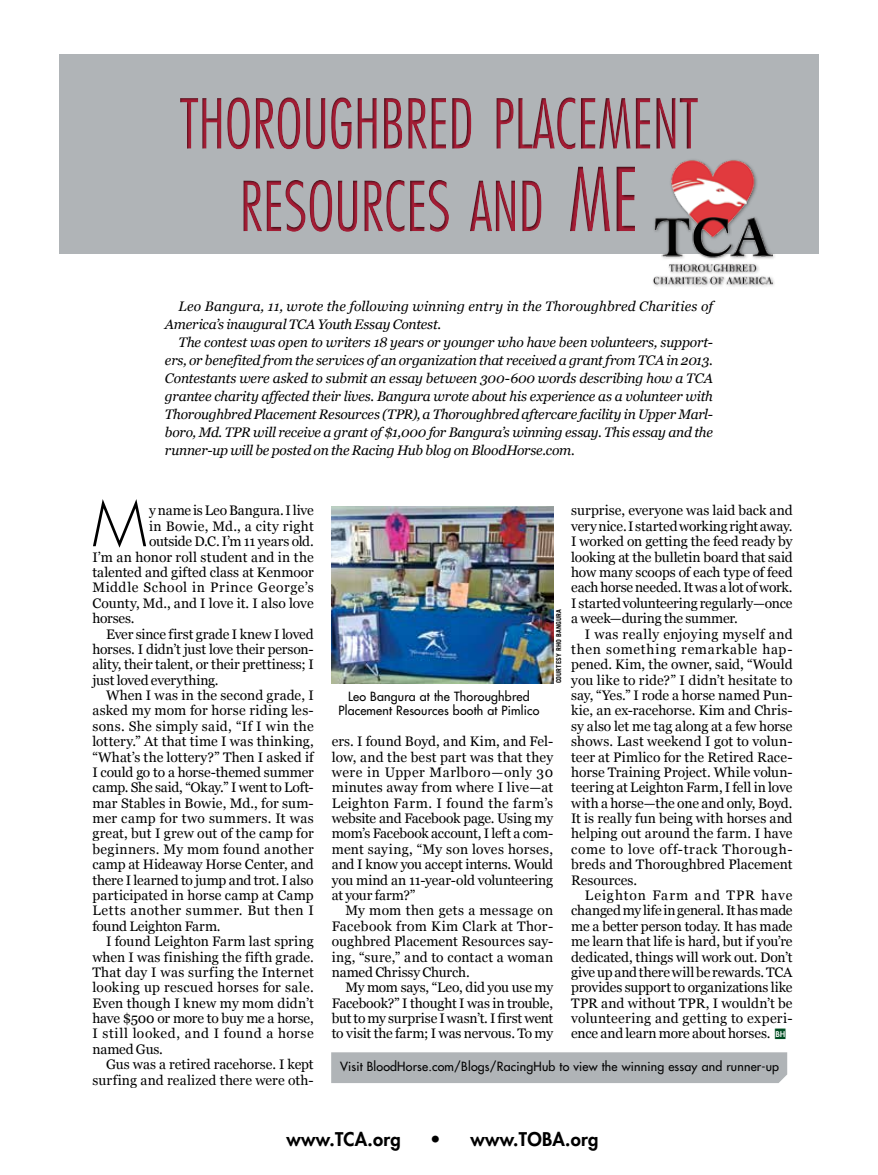
<style>
.page{position:relative;width:878px;height:1175px;background:#fff}
.page>*{position:absolute;margin:0;border:0;box-sizing:border-box;transform-origin:0 0}
.t1{font:300 condensed 67.05px/82.5px "Futura Std";color:#a51e36;text-align:center;scale:.91 1}
.t2{font:300 60.45px "Futura Std";color:#000}
.t3{font:800 18.3px "Futura Std";letter-spacing:.015em;color:#000}
.t4{font:13.8px/15.5px "Georgia";color:#000;text-align:justify}
.t5{font:italic 13.8px/18px "Georgia";letter-spacing:-.005em;color:#000}
.t6{font:13.8px "Georgia";letter-spacing:-.02em;color:#000}
.t7{font:13.8px "Georgia";letter-spacing:.02em;color:#000}
.t8{font:13.8px "Georgia";letter-spacing:.025em;color:#000}
.t9{font:13.8px "Georgia";letter-spacing:-.025em;color:#000}
.t10{font:13.8px "Georgia";letter-spacing:.05em;color:#000}
.t11{font:13.8px "Georgia";letter-spacing:.04em;color:#000}
.t12{font:13.8px "Georgia";letter-spacing:.035em;color:#000}
.t13{font:500 12.3px/14.2px "Futura Std";letter-spacing:.015em;color:#000;text-align:center}
.t14{font:700 6.75px "Trade Gothic LT Std";letter-spacing:.015em;color:#000}
.s1{font-size:85.5px}
.s2{font-family:"BH End Story";font-size:10.5px;color:#004d22}
</style>
<div class="page">
<div style="left:59px;top:54px;width:760px;height:205px;background:#000;opacity:.55"></div>
<div style="left:331px;top:1052px;width:456px;height:31px;background:#b0b4b7"></div>
<div style="left:651px;top:158px;width:126px;height:130px;background:#000;opacity:.4"></div>
<img style="left:653px;top:160px;width:120px;height:125px">
<img style="left:331px;top:506px;width:222px;height:177px">
<h1 class="t1" style="left:180px;top:83px;width:571px">THOROUGHBRED PLACEMENT<br>RESOURCES AND <span class="s1">ME</span></h1>
<p class="t5" style="left:165px;top:298px;width:549px;text-indent:14px">Leo Bangura, 11, wrote the following winning entry in the Thoroughbred Charities of<br>America’s inaugural TCA Youth Essay Contest.</p>
<p class="t5" style="left:165px;top:334px;width:549px;text-align:justify;text-indent:14px">The contest was open to writers 18 years or younger who have been volunteers, support&shy;ers, or benefited from the services of an organization that received a grant from TCA in 2013.<br>Contestants were asked to submit an essay between 300-600 words describing how a TCA grantee charity affected their lives. Bangura wrote about his experience as a volunteer with Thoroughbred Placement Resources (TPR), a Thoroughbred aftercare facility in Upper Marl&shy;boro, Md. TPR will receive a grant of $1,000 for Bangura’s winning essay. This essay and the runner-up will be posted on the Racing Hub blog on BloodHorse.com.</p>
<h2 class="t2" style="left:92px;top:487px;width:56px">M</h2>
<p class="t4" style="left:149px;top:503px;width:166px">y name is Leo Bangura. I live</p>
<p class="t8" style="left:149px;top:518px;width:166px">in Bowie, Md., a city right</p>
<p class="t6" style="left:149px;top:533px;width:166px">outside D.C. I’m 11 years old.</p>
<p class="t4" style="left:92px;top:549px;width:223px">I’m an honor roll student and in the</p>
<p class="t4" style="left:92px;top:565px;width:223px">talented and gifted class at Kenmoor</p>
<p class="t10" style="left:92px;top:579px;width:223px">Middle School in Prince George’s</p>
<p class="t4" style="left:92px;top:595px;width:223px">County, Md., and I love it. I also love</p>
<p class="t4" style="left:92px;top:611px;width:44px">horses.</p>
<p class="t4" style="left:106px;top:626px;width:209px">Ever since first grade I knew I loved</p>
<p class="t4" style="left:92px;top:641px;width:223px">horses. I didn’t just love their person-</p>
<p class="t4" style="left:92px;top:657px;width:223px">ality, their talent, or their prettiness; I</p>
<p class="t4" style="left:92px;top:672px;width:128px">just loved everything.</p>
<p class="t4" style="left:106px;top:688px;width:209px">When I was in the second grade, I</p>
<p class="t4" style="left:92px;top:703px;width:223px">asked my mom for horse riding les-</p>
<p class="t8" style="left:92px;top:717px;width:223px">sons. She simply said, “If I win the</p>
<p class="t4" style="left:92px;top:734px;width:223px">lottery.” At that time I was thinking,</p>
<p class="t4" style="left:92px;top:749px;width:223px">“What’s the lottery?” Then I asked if</p>
<p class="t6" style="left:92px;top:764px;width:223px">I could go to a horse-themed summer</p>
<p class="t6" style="left:92px;top:779px;width:223px">camp. She said, “Okay.” I went to Loft-</p>
<p class="t4" style="left:92px;top:795px;width:223px">mar Stables in Bowie, Md., for sum-</p>
<p class="t7" style="left:92px;top:810px;width:223px">mer camp for two summers. It was</p>
<p class="t4" style="left:92px;top:826px;width:223px">great, but I grew out of the camp for</p>
<p class="t7" style="left:92px;top:840px;width:223px">beginners. My mom found another</p>
<p class="t4" style="left:92px;top:857px;width:223px">camp at Hideaway Horse Center, and</p>
<p class="t4" style="left:92px;top:872px;width:223px">there I learned to jump and trot. I also</p>
<p class="t4" style="left:92px;top:887px;width:223px">participated in horse camp at Camp</p>
<p class="t12" style="left:92px;top:902px;width:223px">Letts another summer. But then I</p>
<p class="t9" style="left:92px;top:917px;width:130px">found Leighton Farm.</p>
<p class="t4" style="left:106px;top:934px;width:209px">I found Leighton Farm last spring</p>
<p class="t4" style="left:92px;top:949px;width:223px">when I was finishing the fifth grade.</p>
<p class="t7" style="left:92px;top:963px;width:223px">That day I was surfing the Internet</p>
<p class="t8" style="left:92px;top:979px;width:223px">looking up rescued horses for sale.</p>
<p class="t4" style="left:92px;top:995px;width:223px">Even though I knew my mom didn’t</p>
<p class="t9" style="left:92px;top:1009px;width:223px">have $500 or more to buy me a horse,</p>
<p class="t11" style="left:92px;top:1025px;width:223px">I still looked, and I found a horse</p>
<p class="t4" style="left:92px;top:1041px;width:72px">named Gus.</p>
<p class="t4" style="left:106px;top:1057px;width:209px">Gus was a retired racehorse. I kept</p>
<p class="t4" style="left:92px;top:1072px;width:223px">surfing and realized there were oth-</p>
<p class="t13" style="left:338px;top:689px;width:202px">Leo Bangura at the Thoroughbred<br>Placement Resources booth at Pimlico</p>
<p class="t14" style="left:554px;top:683px;width:76px;rotate:-90deg">Courtesy RHo Bangura</p>
<p class="t4" style="left:332px;top:734px;width:223px">ers. I found Boyd, and Kim, and Fel&shy;low, and the best part was that they were in Upper Marlboro—only 30 minutes away from where I live—at Leighton Farm. I found the farm’s website and Facebook page. Using my mom’s Facebook account, I left a com&shy;ment saying, “My son loves horses, and I know you accept interns. Would you mind an 11-year-old volunteering at your farm?”</p>
<p class="t4" style="left:332px;top:903px;width:223px;text-indent:14px">My mom then gets a message on Facebook from Kim Clark at Thor&shy;oughbred Placement Resources say&shy;ing, “sure,” and to contact a woman named Chrissy Church.</p>
<p class="t4" style="left:332px;top:980px;width:223px;text-indent:14px">My mom says, “Leo, did you use my Facebook?” I thought I was in trouble, but to my surprise I wasn’t. I first went to visit the farm; I was nervous. To my</p>
<p class="t4" style="left:571px;top:503px;width:223px">surprise, everyone was laid back and very nice. I started working right away.<br>I worked on getting the feed ready by looking at the bulletin board that said how many scoops of each type of feed each horse needed. It was a lot of work.<br>I started volunteering regularly—once a week—during the summer.</p>
<p class="t4" style="left:571px;top:626px;width:223px;text-indent:14px">I was really enjoying myself and then something remarkable hap&shy;pened. Kim, the owner, said, “Would you like to ride?” I didn’t hesitate to say, “Yes.” I rode a horse named Pun&shy;kie, an ex-racehorse. Kim and Chris&shy;sy also let me tag along at a few horse shows. Last weekend I got to volun&shy;teer at Pimlico for the Retired Race&shy;horse Training Project. While volun&shy;teering at Leighton Farm, I fell in love with a horse—the one and only, Boyd.<br>It is really fun being with horses and helping out around the farm. I have come to love off-track Thorough&shy;breds and Thoroughbred Placement Resources.</p>
<p class="t4" style="left:571px;top:887px;width:223px;text-indent:14px">Leighton Farm and TPR have changed my life in general. It has made me a better person today. It has made me learn that life is hard, but if you’re dedicated, things will work out. Don’t give up and there will be rewards. TCA provides support to organizations like TPR and without TPR, I wouldn’t be volunteering and getting to experi&shy;ence and learn more about horses. <span class="s2">B</span></p>
<p class="t13" style="left:340px;top:1059px;width:440px">Visit BloodHorse.com/Blogs/RacingHub to view the winning essay and runner-up</p>
<h3 class="t3" style="left:286px;top:1127px;width:116px">www.TCA.org</h3>
<h3 class="t3" style="left:430px;top:1127px;width:170px">• www.TOBA.org</h3>
</div>
